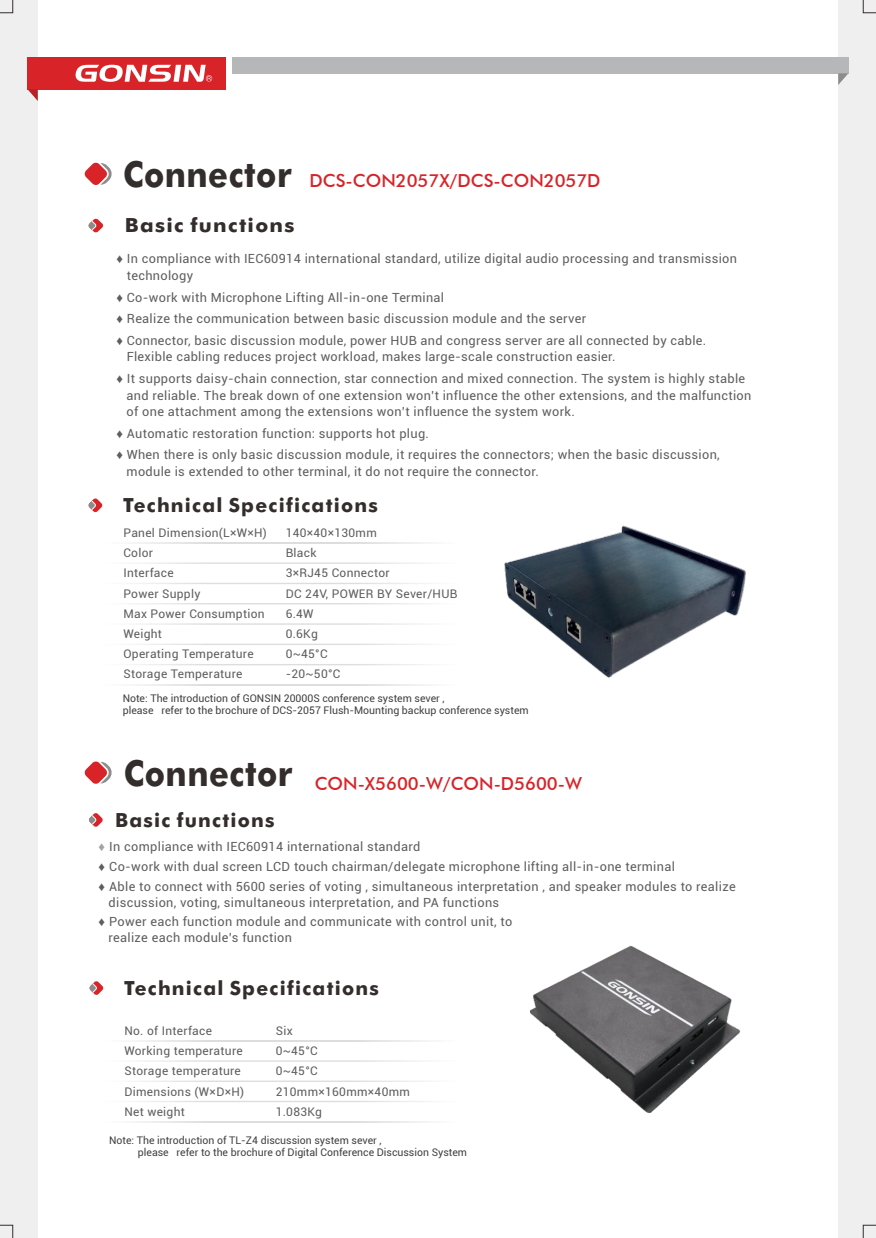
<style>
.page{position:relative;width:876px;height:1238px;background:#fff}
.page>*{position:absolute;margin:0;border:0;box-sizing:border-box;transform-origin:0 0}
.t1{font:700 19.5px "Futura BT";letter-spacing:.065em;color:#332d2b}
.t2{font:700 19.5px "Futura BT";letter-spacing:.065em;color:#332d2b;scale:1.06 1}
.t3{font:500 18px "Futura BT";color:#d82328}
.t4{font:12.75px/21.5px "Roboto";letter-spacing:.025em;color:#5f5e5e}
.t5{font:12px/20.1px "Roboto";letter-spacing:.025em;color:#5f5e5e}
.t6{font:10.5px/12.6px "Roboto";color:#404040}
.s1{font-weight:700;font-size:36px;color:#332d2b}
.s2{font-family:"Arial"}
.s3{font-family:"Arial";color:#a1a2a2}
</style>
<div class="page">
<div style="left:838px;top:0;width:38px;height:1237px;background:#efefef"></div>
<div style="left:232px;top:57px;width:616px;height:16px;background:#b6b7b8"></div>
<div style="left:0;top:0;width:38px;height:1237px;background:#efefef"></div>
<div style="left:28px;top:57px;width:198px;height:32px;background:#d82328"></div>
<svg style="left:75px;top:64px;width:138px;height:18px"></svg>
<svg style="left:28px;top:89px;width:10px;height:12px"></svg>
<svg style="left:838px;top:73px;width:10px;height:12px"></svg>
<svg style="left:84px;top:162px;width:28px;height:23px"></svg>
<svg style="left:0;top:0;width:14px;height:14px"></svg>
<svg style="left:0;top:1224px;width:14px;height:13px"></svg>
<svg style="left:862px;top:0;width:14px;height:14px"></svg>
<svg style="left:862px;top:1224px;width:14px;height:13px"></svg>
<svg style="left:88px;top:218px;width:15px;height:15px"></svg>
<svg style="left:84px;top:761px;width:28px;height:23px"></svg>
<svg style="left:138px;top:1121px;width:288px;height:1px"></svg>
<svg style="left:138px;top:1101px;width:288px;height:1px"></svg>
<hr style="left:97px;top:1080px;width:366px;height:1px;background:#f3f3f3">
<svg style="left:152px;top:1060px;width:260px;height:1px"></svg>
<svg style="left:138px;top:1040px;width:288px;height:1px"></svg>
<svg style="left:89px;top:981px;width:14px;height:14px"></svg>
<img style="left:530px;top:945px;width:211px;height:168px">
<svg style="left:89px;top:813px;width:14px;height:14px"></svg>
<svg style="left:137px;top:684px;width:288px;height:1px"></svg>
<svg style="left:137px;top:664px;width:288px;height:1px"></svg>
<svg style="left:137px;top:643px;width:288px;height:2px"></svg>
<svg style="left:151px;top:623px;width:260px;height:1px"></svg>
<svg style="left:137px;top:603px;width:288px;height:1px"></svg>
<svg style="left:137px;top:583px;width:288px;height:1px"></svg>
<svg style="left:138px;top:562px;width:286px;height:2px"></svg>
<svg style="left:137px;top:542px;width:288px;height:1px"></svg>
<svg style="left:88px;top:498px;width:14px;height:14px"></svg>
<img style="left:504px;top:525px;width:242px;height:153px">
<h2 class="t3" style="left:123px;top:169px;width:479px"><span class="s1">Connector</span> DCS-CON2057X/DCS-CON2057D</h2>
<h1 class="t2" style="left:125px;top:217px;width:161px">Basic functions</h1>
<p class="t4" style="left:127px;top:252px;width:612px;line-height:16.8px;text-indent:-10px"><span class="s2">♦</span> In compliance with IEC60914 international standard, utilize digital audio processing and transmission technology</p>
<p class="t4" style="left:117px;top:288px;width:591px"><span class="s2">♦</span> Co-work with Microphone Lifting All-in-one Terminal<br><span class="s2">♦</span> Realize the communication between basic discussion module and the server<br><span class="s2">♦</span> Connector, basic discussion module, power HUB and congress server are all connected by cable.</p>
<p class="t4" style="left:117px;top:347px;width:630px;text-indent:10px">Flexible cabling reduces project workload, makes large-scale construction easier.<br><span class="s2">♦</span> It supports daisy-chain connection, star connection and mixed connection. The system is highly stable</p>
<p class="t4" style="left:127px;top:388px;width:626px;line-height:16.8px">and reliable. The break down of one extension won’t influence the other extensions, and the malfunction of one attachment among the extensions won’t influence the system work.</p>
<p class="t4" style="left:116px;top:424px;width:605px"><span class="s2">♦</span> Automatic restoration function: supports hot plug.<br><span class="s2">♦</span> When there is only basic discussion module, it requires the connectors; when the basic discussion,</p>
<p class="t4" style="left:127px;top:462px;width:414px">module is extended to other terminal, it do not require the connector.</p>
<h1 class="t1" style="left:123px;top:497px;width:256px">Technical Specifications</h1>
<p class="t5" style="left:286px;top:524px;width:173px">140×40×130mm<br>Black<br>3×RJ45 Connector<br>DC 24V, POWER BY Sever/HUB<br>6.4W<br>0.6Kg<br>0~45°C<br>-20~50°C</p>
<p class="t5" style="left:123px;top:524px;width:145px">Panel Dimension(L×W×H)<br>Color<br>Interface<br>Power Supply<br>Max Power Consumption<br>Weight<br>Operating Temperature<br>Storage Temperature</p>
<p class="t6" style="left:123px;top:691px;width:407px">Note: The introduction of GONSIN 20000S conference system sever ,<br>please refer to the brochure of DCS-2057 Flush-Mounting backup conference system</p>
<h2 class="t3" style="left:124px;top:773px;width:460px"><sup>Connector</sup> CON-X5600-W/CON-D5600-W</h2>
<h1 class="t1" style="left:115px;top:811px;width:161px">Basic functions</h1>
<p class="t4" style="left:98px;top:838px;width:639px;line-height:20px"><span class="s3">♦</span> In compliance with IEC60914 international standard<br><span class="s2">♦</span> Co-work with dual screen LCD touch chairman/delegate microphone lifting all-in-one terminal<br><span class="s2">♦</span> Able to connect with 5600 series of voting , simultaneous interpretation , and speaker modules to realize</p>
<p class="t4" style="left:98px;top:893px;width:415px;line-height:20px;text-align:center">discussion, voting, simultaneous interpretation, and PA functions<br><span class="s2">♦</span> Power each function module and communicate with control unit, to</p>
<p class="t4" style="left:109px;top:927px;width:185px">realize each module’s function</p>
<h1 class="t1" style="left:124px;top:979px;width:256px">Technical Specifications</h1>
<p class="t5" style="left:124px;top:1021px;width:121px">No. of Interface<br>Working temperature<br>Storage temperature<br>Dimensions (W×D×H)<br>Net weight</p>
<p class="t5" style="left:276px;top:1021px;width:136px">Six<br>0~45°C<br>0~45°C<br>210mm×160mm×40mm<br>1.083Kg</p>
<p class="t6" style="left:138px;top:1133px;width:331px;text-indent:-29px">Note: The introduction of TL-Z4 discussion system sever ,<br>please refer to the brochure of Digital Conference Discussion System</p>
</div>
